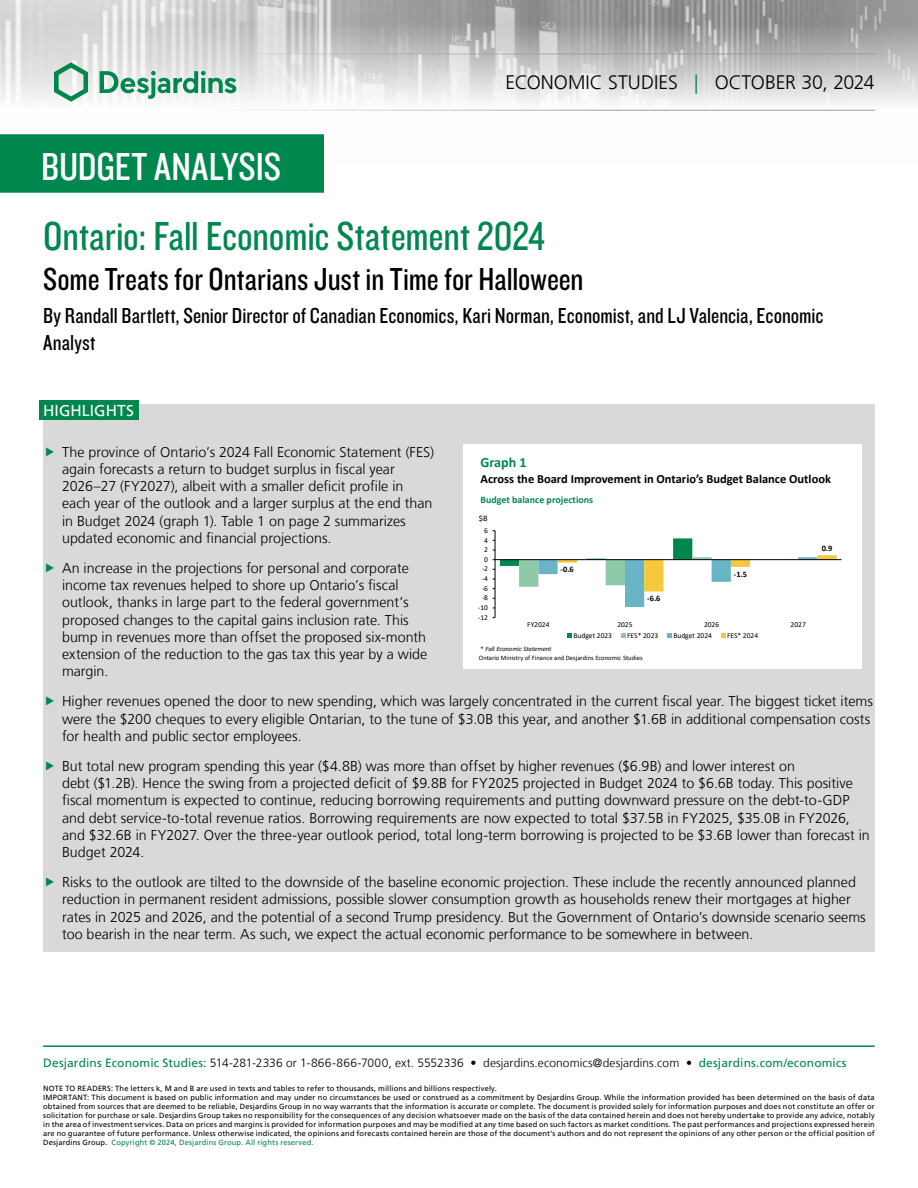
<style>
.page{position:relative;width:918px;height:1188px;background:#fff}
.page>*{position:absolute;margin:0;border:0;box-sizing:border-box;transform-origin:0 0}
.t1{font:42px "Knockout 29 Junior Ltweight";color:#00874e}
.t2{font:40.5px "Knockout 29 Junior Ltweight";color:#fff}
.t3{font:33px "Knockout 29 Junior Ltweight";color:#000}
.t4{font:22.5px/27px "Knockout 29 Junior Ltweight";color:#000}
.t5{font:300 19.5px "Frutiger LT";color:#000}
.t6{font:15.75px "Frutiger LT";letter-spacing:.005em;color:#fff}
.t7{font:300 14.25px/17.1px "Frutiger LT";color:#000}
.t8{font:700 14.1px "Calibri";color:#00874e}
.t9{font:700 12.45px "Calibri";color:#000}
.t10{font:300 12px "Frutiger LT";letter-spacing:.005em;color:#000}
.t11{font:700 9.9px "Calibri";color:#00874e}
.t12{font:700 8.4px "Calibri";color:#000}
.t13{font:8.4px "Calibri";color:#000}
.t14{font:7.5px/9px "Frutiger LT";letter-spacing:.02em;color:#000}
.t15{font:7.5px "Calibri";color:#000}
.t16{font:6.6px "Calibri";color:#000}
.t17{font:italic 6.6px "Calibri";color:#000}
.s1{color:#00874e}
.s2{font-style:normal}
.s3{font-weight:400;color:#00874e}
</style>
<div class="page">
<img style="left:0;top:0;width:918px;height:111px">
<hr style="left:43px;top:54px;width:832px;height:1px;background:#9d9d9c">
<hr style="left:43px;top:110px;width:832px;height:1px;background:#9d9d9c">
<svg style="left:54px;top:62px;width:34px;height:40px"></svg>
<svg style="left:100px;top:71px;width:136px;height:28px"></svg>
<div style="left:0;top:135px;width:323px;height:57px;background:#00874e"></div>
<div style="left:0;top:134px;width:324px;height:59px;border:2px solid #00874e"></div>
<hr style="left:43px;top:1045px;width:832px;height:2px;background:#00874e">
<div style="left:43px;top:404px;width:832px;height:548px;background:#d9d9d9"></div>
<div style="left:39px;top:400px;width:99px;height:20px;background:#00874e"></div>
<div style="left:463px;top:444px;width:399px;height:224px;background:#fff"></div>
<hr style="left:495px;top:531px;width:1px;height:87px;background:#000">
<svg style="left:493px;top:538px;width:344px;height:71px"></svg>
<hr style="left:495px;top:559px;width:346px;height:1px;background:#000">
<svg style="left:568px;top:633px;width:4px;height:5px"></svg>
<svg style="left:621px;top:633px;width:4px;height:5px"></svg>
<svg style="left:667px;top:633px;width:4px;height:5px"></svg>
<svg style="left:721px;top:633px;width:4px;height:5px"></svg>
<h2 class="t2" style="left:41px;top:140px;width:241px">BUDGET ANALYSIS</h2>
<h3 class="t5" style="left:506px;top:72px;width:371px">ECONOMIC STUDIES <span class="s1">|</span> OCTOBER 30, 2024</h3>
<h1 class="t1" style="left:43px;top:209px;width:503px">Ontario: Fall Economic Statement 2024</h1>
<h3 class="t3" style="left:43px;top:257px;width:542px">Some Treats for Ontarians Just in Time for Halloween</h3>
<h3 class="t4" style="left:43px;top:301px;width:782px">By Randall Bartlett, Senior Director of Canadian Economics, Kari Norman, Economist, and LJ Valencia, Economic<br>Analyst</h3>
<p class="t6" style="left:43px;top:401px;width:92px">HIGHLIGHTS</p>
<p class="t7" style="left:62px;top:444px;width:374px">The province of Ontario’s 2024 Fall Economic Statement (FES) again forecasts a return to budget surplus in fiscal year 2026–27 (FY2027), albeit with a smaller deficit profile in each year of the outlook and a larger surplus at the end than in Budget 2024 (graph 1). Table 1 on page 2 summarizes updated economic and financial projections.</p>
<p class="t7" style="left:62px;top:560px;width:367px">An increase in the projections for personal and corporate income tax revenues helped to shore up Ontario’s fiscal outlook, thanks in large part to the federal government’s proposed changes to the capital gains inclusion rate. This bump in revenues more than offset the proposed six-month extension of the reduction to the gas tax this year by a wide margin.</p>
<p class="t7" style="left:62px;top:693px;width:812px">Higher revenues opened the door to new spending, which was largely concentrated in the current fiscal year. The biggest ticket items were the $200 cheques to every eligible Ontarian, to the tune of $3.0B this year, and another $1.6B in additional compensation costs for health and public sector employees.</p>
<p class="t7" style="left:62px;top:758px;width:809px">But total new program spending this year ($4.8B) was more than offset by higher revenues ($6.9B) and lower interest on<br>debt ($1.2B). Hence the swing from a projected deficit of $9.8B for FY2025 projected in Budget 2024 to $6.6B today. This positive fiscal momentum is expected to continue, reducing borrowing requirements and putting downward pressure on the debt-to-GDP and debt service-to-total revenue ratios. Borrowing requirements are now expected to total $37.5B in FY2025, $35.0B in FY2026, and $32.6B in FY2027. Over the three‑year outlook period, total long-term borrowing is projected to be $3.6B lower than forecast in Budget 2024.</p>
<p class="t7" style="left:62px;top:874px;width:805px">Risks to the outlook are tilted to the downside of the baseline economic projection. These include the recently announced planned reduction in permanent resident admissions, possible slower consumption growth as households renew their mortgages at higher rates in 2025 and 2026, and the potential of a second Trump presidency. But the Government of Ontario’s downside scenario seems too bearish in the near term. As such, we expect the actual economic performance to be somewhere in between.</p>
<p class="t8" style="left:481px;top:453px;width:48px">Graph 1</p>
<p class="t9" style="left:481px;top:470px;width:352px">Across the Board Improvement in Ontario’s Budget Balance Outlook</p>
<p class="t11" style="left:481px;top:493px;width:114px">Budget balance projections</p>
<p class="t13" style="left:479px;top:513px;width:10px">$B</p>
<p class="t15" style="left:484px;top:525px;width:5px">6</p>
<p class="t15" style="left:484px;top:535px;width:5px">4</p>
<p class="t12" style="left:822px;top:543px;width:12px">0.9</p>
<p class="t15" style="left:484px;top:544px;width:5px">2</p>
<p class="t15" style="left:484px;top:554px;width:5px">0</p>
<p class="t15" style="left:482px;top:564px;width:8px">-2</p>
<p class="t12" style="left:561px;top:564px;width:15px">-0.6</p>
<p class="t12" style="left:734px;top:568px;width:15px">-1.5</p>
<p class="t15" style="left:482px;top:573px;width:8px">-4</p>
<p class="t15" style="left:482px;top:583px;width:8px">-6</p>
<p class="t15" style="left:482px;top:593px;width:8px">-8</p>
<p class="t12" style="left:647px;top:593px;width:15px">-6.6</p>
<p class="t15" style="left:478px;top:602px;width:11px">-10</p>
<p class="t15" style="left:478px;top:612px;width:11px">-12</p>
<p class="t15" style="left:527px;top:620px;width:24px">FY2024</p>
<p class="t15" style="left:617px;top:620px;width:17px">2025</p>
<p class="t15" style="left:704px;top:620px;width:17px">2026</p>
<p class="t15" style="left:791px;top:620px;width:17px">2027</p>
<p class="t15" style="left:574px;top:630px;width:40px">Budget 2023</p>
<p class="t15" style="left:627px;top:630px;width:33px">FES* 2023</p>
<p class="t15" style="left:673px;top:630px;width:40px">Budget 2024</p>
<p class="t15" style="left:727px;top:630px;width:33px">FES* 2024</p>
<p class="t17" style="left:481px;top:644px;width:72px"><span class="s2">*</span> Fall Economic Statement</p>
<p class="t16" style="left:479px;top:653px;width:165px">Ontario Ministry of Finance and Desjardins Economic Studies</p>
<p class="t10" style="left:43px;top:1056px;width:805px"><span class="s3">Desjardins Economic Studies:</span> 514‑281‑2336 or 1-866‑866‑7000, ext. 5552336 • desjardins.economics@desjardins.com • <span class="s3">desjardins.com/economics</span></p>
<p class="t14" style="left:43px;top:1084px;width:833px">NOTE TO READERS: The letters k, M and B are used in texts and tables to refer to thousands, millions and billions respectively.<br>IMPORTANT: This document is based on public information and may under no circumstances be used or construed as a commitment by Desjardins Group. While the information provided has been determined on the basis of data obtained from sources that are deemed to be reliable, Desjardins Group in no way warrants that the information is accurate or complete. The document is provided solely for information purposes and does not constitute an offer or solicitation for purchase or sale. Desjardins Group takes no responsibility for the consequences of any decision whatsoever made on the basis of the data contained herein and does not hereby undertake to provide any advice, notably in the area of investment services. Data on prices and margins is provided for information purposes and may be modified at any time based on such factors as market conditions. The past performances and projections expressed herein are no guarantee of future performance. Unless otherwise indicated, the opinions and forecasts contained herein are those of the document’s authors and do not represent the opinions of any other person or the official position of Desjardins Group. <span class="s1">Copyright © 2024, Desjardins Group. All rights reserved.</span></p>
</div>
